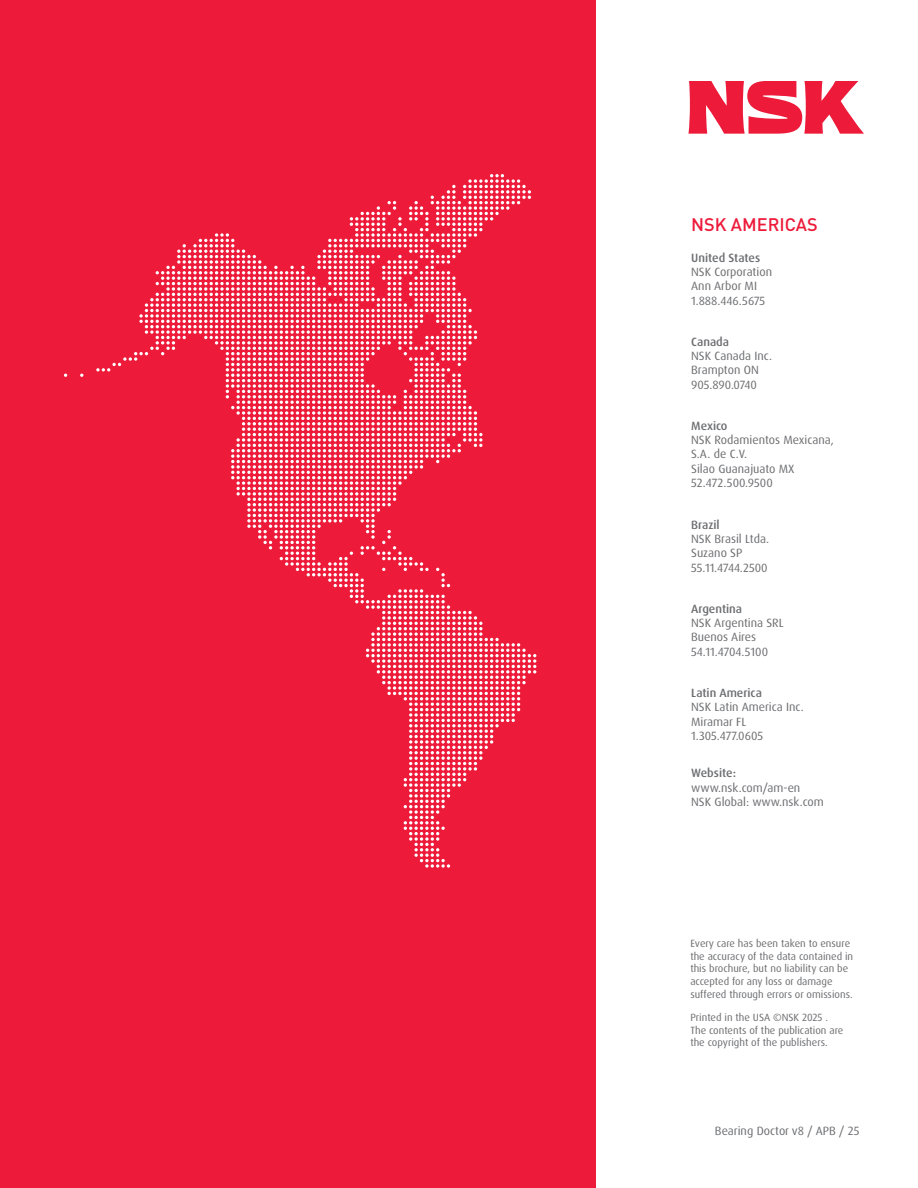
<style>
.page{position:relative;width:918px;height:1188px;background:#fff}
.page>*{position:absolute;margin:0;border:0;box-sizing:border-box;transform-origin:0 0}
.t1{font:500 18px "DIN";color:#ed1a3a}
.AE__copyright{font:12px/14.4px "Dax OT";color:#6c6d70}
.t2{font:500 12px "Dax OT";color:#6c6d70}
.t3{font:10.5px/12.6px "Dax OT";color:#6c6d70}
.s1{font-weight:500}
</style>
<div class="page">
<svg style="left:688px;top:81px;width:176px;height:53px"></svg>
<div style="left:0;top:0;width:595px;height:1188px;background:#ed1a3a"></div>
<svg style="left:96px;top:174px;width:440px;height:694px"></svg>
<p class="t1" style="left:691px;top:213px;width:128px">NSK AMERICAS</p>
<p class="t2" style="left:691px;top:250px;width:71px">United States</p>
<p class="AE__copyright" style="left:691px;top:265px;width:82px">NSK Corporation</p>
<p class="AE__copyright" style="left:691px;top:279px;width:76px">Ann Arbor MI<br>1.888.446.5675</p>
<p class="t2" style="left:691px;top:334px;width:39px">Canada</p>
<p class="AE__copyright" style="left:691px;top:349px;width:82px">NSK Canada Inc.</p>
<p class="AE__copyright" style="left:691px;top:363px;width:69px">Brampton ON</p>
<p class="AE__copyright" style="left:691px;top:378px;width:67px">905.890.0740</p>
<p class="t2" style="left:691px;top:418px;width:38px">Mexico</p>
<p class="AE__copyright" style="left:691px;top:433px;width:144px">NSK Rodamientos Mexicana,</p>
<p class="AE__copyright" style="left:691px;top:447px;width:57px">S.A. de C.V.</p>
<p class="AE__copyright" style="left:691px;top:462px;width:105px">Silao Guanajuato MX</p>
<p class="AE__copyright" style="left:691px;top:476px;width:83px">52.472.500.9500</p>
<p class="t2" style="left:691px;top:517px;width:30px">Brazil</p>
<p class="AE__copyright" style="left:691px;top:532px;width:79px">NSK Brasil Ltda.</p>
<p class="AE__copyright" style="left:691px;top:546px;width:53px">Suzano SP</p>
<p class="AE__copyright" style="left:691px;top:561px;width:78px">55.11.4744.2500</p>
<p class="t2" style="left:691px;top:601px;width:53px">Argentina</p>
<p class="AE__copyright" style="left:691px;top:616px;width:94px">NSK Argentina SRL</p>
<p class="AE__copyright" style="left:691px;top:630px;width:67px">Buenos Aires</p>
<p class="AE__copyright" style="left:691px;top:645px;width:79px">54.11.4704.5100</p>
<p class="t2" style="left:691px;top:685px;width:72px">Latin America</p>
<p class="AE__copyright" style="left:691px;top:700px;width:114px">NSK Latin America Inc.</p>
<p class="AE__copyright" style="left:691px;top:714px;width:57px">Miramar FL</p>
<p class="AE__copyright" style="left:691px;top:729px;width:73px">1.305.477.0605</p>
<p class="AE__copyright" style="left:691px;top:766px;width:111px"><span class="s1">Website: </span>www.nsk.com/am-en</p>
<p class="AE__copyright" style="left:691px;top:795px;width:134px">NSK Global: www.nsk.com</p>
<p class="t3" style="left:690px;top:937px;width:161px">Every care has been taken to ensure</p>
<p class="t3" style="left:690px;top:950px;width:164px">the accuracy of the data contained in</p>
<p class="t3" style="left:690px;top:963px;width:159px">this brochure, but no liability can be</p>
<p class="t3" style="left:690px;top:975px;width:164px">accepted for any loss or damage suffered through errors or omissions.</p>
<p class="t3" style="left:690px;top:1011px;width:155px">Printed in the USA ©NSK 2025 .<br>The contents of the publication are the copyright of the publishers.</p>
<p class="AE__copyright" style="left:715px;top:1123px;width:146px">Bearing Doctor v8 / APB / 25</p>
</div>
